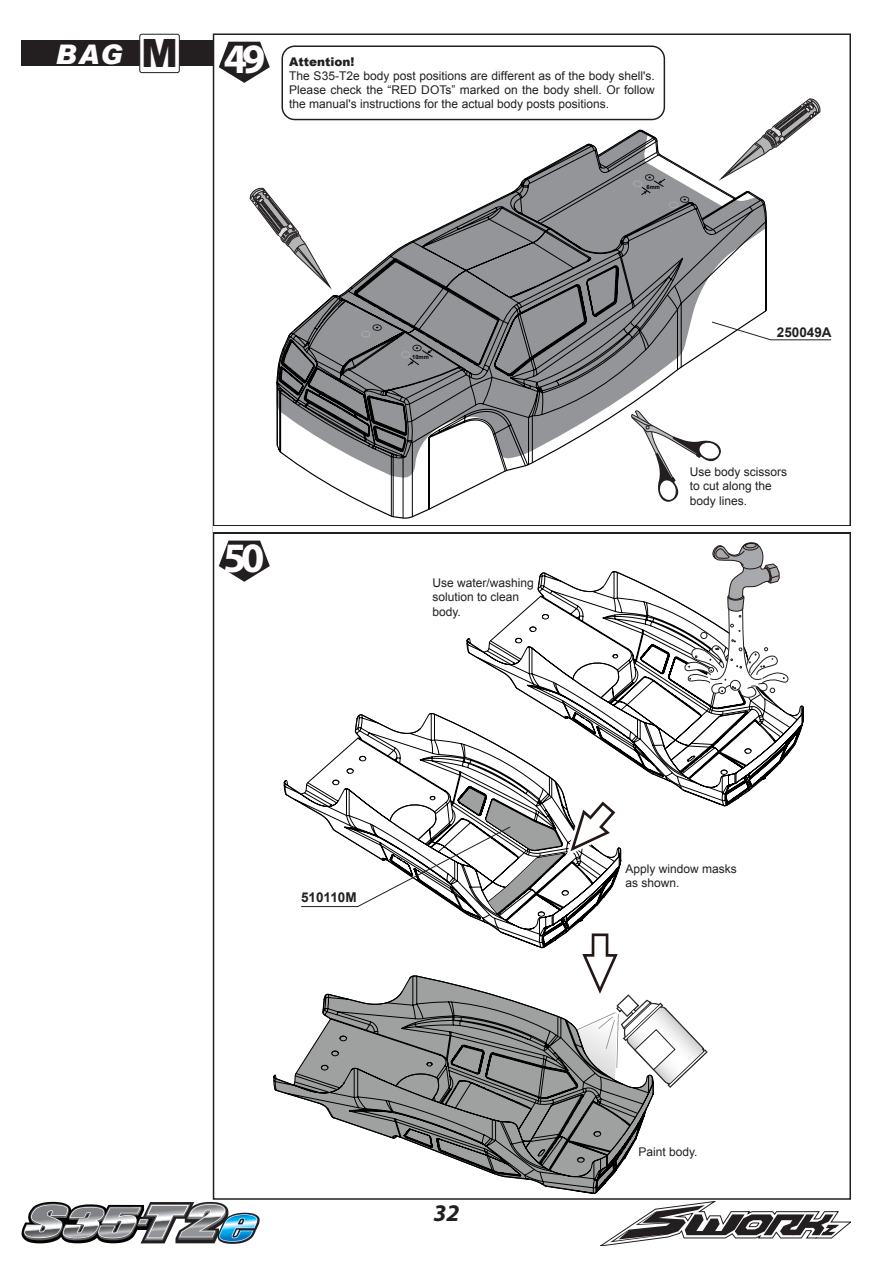
<style>
.page{position:relative;width:893px;height:1263px;background:#fff}
.page>*{position:absolute;margin:0;border:0;box-sizing:border-box;transform-origin:0 0}
.t1{font:700 42px "Myriad Pro";color:#fff}
.t2{font:900 39px "Arial";color:#231f20}
.t3{font:italic 900 27px "Arial";color:#fff}
.t4{font:italic 700 24px "Myriad Pro";color:#231f20}
.t5{font:700 13.5px "Arial";color:#231f20}
.t6{font:12px/14.4px "Arial";color:#231f20}
.t7{font:900 12px "Arial";color:#231f20}
.t8{font:700 5.85px "Arial";color:#000}
</style>
<div class="page">
<svg style="left:219px;top:42px;width:51px;height:41px"></svg>
<svg style="left:600px;top:1201px;width:251px;height:45px"></svg>
<div style="left:21px;top:40px;width:192px;height:26px;background:#231f20"></div>
<div style="left:140px;top:34px;width:39px;height:39px;background:#fff;border-radius:2px"></div>
<div style="left:140px;top:34px;width:40px;height:39px;border:1px solid #231f20;border-radius:2px"></div>
<svg style="left:21px;top:1202px;width:239px;height:42px"></svg>
<svg style="left:219px;top:541px;width:51px;height:41px"></svg>
<div style="left:214px;top:525px;width:635px;height:9px;background:#231f20"></div>
<div style="left:213px;top:526px;width:637px;height:6px;background:#fff"></div>
<svg style="left:273px;top:1066px;width:27px;height:32px"></svg>
<svg style="left:300px;top:542px;width:504px;height:652px"></svg>
<svg style="left:276px;top:143px;width:402px;height:376px"></svg>
<svg style="left:249px;top:186px;width:81px;height:102px"></svg>
<svg style="left:360px;top:323px;width:23px;height:14px"></svg>
<svg style="left:400px;top:344px;width:33px;height:22px"></svg>
<div style="left:281px;top:45px;width:384px;height:75px;border:1px solid #231f20;border-radius:13px"></div>
<svg style="left:630px;top:410px;width:91px;height:92px"></svg>
<svg style="left:609px;top:98px;width:223px;height:272px"></svg>
<p class="t3" style="left:55px;top:37px;width:69px">BAG</p>
<p class="t2" style="left:141px;top:25px;width:38px">M</p>
<p class="t1" style="left:224px;top:31px;width:43px">49</p>
<p class="t7" style="left:289px;top:53px;width:67px">Attention!</p>
<p class="t6" style="left:289px;top:68px;width:367px;text-align:justify">The S35-T2e body post positions are different as of the body shell's.<br>Please check the “RED DOTs” marked on the body shell. Or follow the manual's instructions for the actual body posts positions.</p>
<p class="t8" style="left:646px;top:183px;width:15px">6mm</p>
<p class="t1" style="left:223px;top:531px;width:43px">50</p>
<p class="t8" style="left:412px;top:353px;width:18px">10mm</p>
<p class="t6" style="left:432px;top:575px;width:103px">Use water/washing solution to clean body.</p>
<p class="t5" style="left:777px;top:323px;width:56px">250049A</p>
<p class="t6" style="left:690px;top:465px;width:99px">Use body scissors to cut along the body lines.</p>
<p class="t5" style="left:301px;top:888px;width:57px">510110M</p>
<h3 class="t4" style="left:433px;top:1197px;width:27px">32</h3>
<p class="t6" style="left:625px;top:861px;width:113px">Apply window masks</p>
<p class="t6" style="left:625px;top:876px;width:56px">as shown.</p>
<p class="t6" style="left:638px;top:1145px;width:61px">Paint body.</p>
</div>
